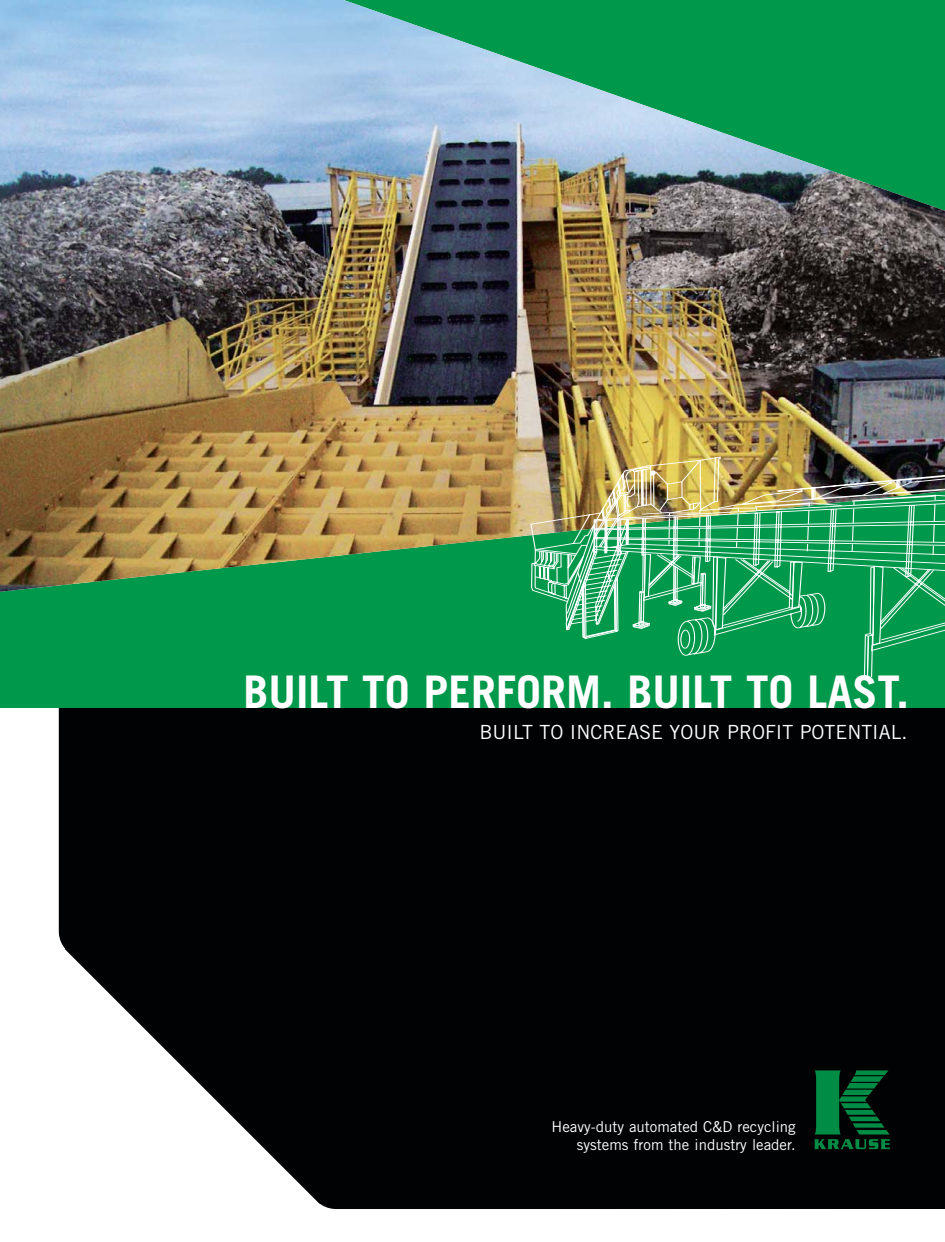
<style>
.page{position:relative;width:945px;height:1242px;background:#fff}
.page>*{position:absolute;margin:0;border:0;box-sizing:border-box;transform-origin:0 0}
.t1{font:700 45px "Trade Gothic";color:#fff}
.t2{font:19.5px "Trade Gothic";color:#fff}
.t3{font:15px/18px "Trade Gothic";color:#fff;text-align:right}
</style>
<div class="page">
<svg style="left:59px;top:708px;width:886px;height:501px;background:#151618"></svg>
<div style="left:0;top:0;width:945px;height:708px;background:#00984a"></div>
<svg style="left:814px;top:1070px;width:76px;height:79px;background:#004e27"></svg>
<img style="left:0;top:0;width:945px;height:592px">
<img style="left:593px;top:448px;width:352px;height:8px">
<img style="left:531px;top:456px;width:414px;height:13px">
<img style="left:531px;top:469px;width:414px;height:207px">
<h1 class="t1" style="left:244px;top:675px;width:667px">BUILT TO PERFORM. BUILT TO LAST.</h1>
<h2 class="t2" style="left:480px;top:725px;width:429px">BUILT TO INCREASE YOUR PROFIT POTENTIAL.</h2>
<p class="t3" style="left:552px;top:1119px;width:246px">Heavy-duty automated C&amp;D recycling systems from the industry leader.</p>
</div>
